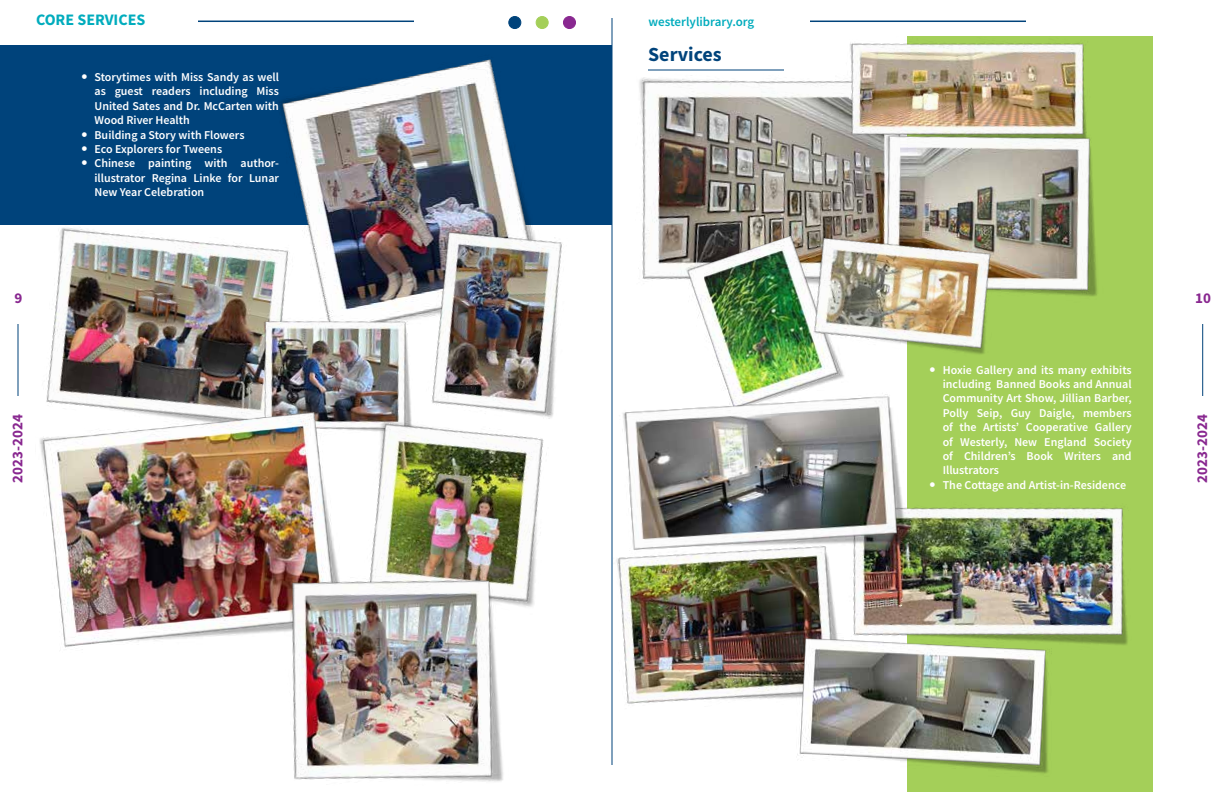
<style>
.page{position:relative;width:1224px;height:792px;background:#fff}
.page>*{position:absolute;margin:0;border:0;box-sizing:border-box;transform-origin:0 0}
.t1{font:700 20px "Source Sans Pro";color:#00437b}
.t2{font:700 16px "Source Sans Pro";color:#00acbd}
.t3{font:700 15px "Source Sans Pro";color:#892890}
.t4{font:600 13px "Source Sans Pro";color:#00acbd}
.t5{font:600 12px/14.4px "Source Sans Pro";color:#fff}
</style>
<div class="page">
<hr style="left:18px;top:324px;width:1px;height:72px;background:#00437b">
<hr style="left:1202px;top:324px;width:1px;height:72px;background:#00437b">
<hr style="left:198px;top:21px;width:216px;height:1px;background:#00437b">
<hr style="left:810px;top:21px;width:216px;height:1px;background:#00437b">
<div style="left:509px;top:17px;width:12px;height:12px;background:#00437b;border-radius:50%"></div>
<div style="left:508px;top:16px;width:13px;height:13px;border:1px solid #00437b;border-radius:50%"></div>
<div style="left:536px;top:17px;width:12px;height:12px;background:#a4cf59;border-radius:50%"></div>
<div style="left:536px;top:16px;width:13px;height:13px;border:1px solid #a4cf59;border-radius:50%"></div>
<div style="left:563px;top:17px;width:13px;height:12px;background:#892890;border-radius:50%"></div>
<div style="left:563px;top:16px;width:13px;height:13px;border:1px solid #892890;border-radius:50%"></div>
<hr style="left:612px;top:18px;width:1px;height:747px;background:#00437b">
<div style="left:0;top:45px;width:612px;height:180px;background:#00437b"></div>
<img style="left:278px;top:59px;width:249px;height:234px">
<img style="left:407px;top:213px;width:155px;height:185px">
<img style="left:46px;top:198px;width:273px;height:207px">
<img style="left:247px;top:293px;width:181px;height:112px">
<img style="left:40px;top:405px;width:302px;height:243px">
<img style="left:342px;top:398px;width:212px;height:209px">
<img style="left:261px;top:540px;width:270px;height:242px">
<img style="left:612px;top:45px;width:255px;height:276px">
<div style="left:907px;top:36px;width:246px;height:756px;background:#a4cf59"></div>
<img style="left:837px;top:20px;width:248px;height:151px">
<img style="left:867px;top:103px;width:230px;height:193px">
<img style="left:681px;top:230px;width:115px;height:129px">
<img style="left:796px;top:214px;width:213px;height:145px">
<img style="left:868px;top:507px;width:260px;height:138px">
<img style="left:611px;top:359px;width:310px;height:236px">
<img style="left:611px;top:504px;width:257px;height:243px">
<img style="left:788px;top:609px;width:274px;height:165px">
<h2 class="t2" style="left:36px;top:9px;width:111px">CORE SERVICES</h2>
<p class="t4" style="left:649px;top:13px;width:107px">westerlylibrary.org</p>
<p class="t5" style="left:95px;top:70px;width:186px">Storytimes with Miss Sandy as well as guest readers including Miss<br>United Sates and Dr. McCarten with<br>Wood River Health<br>Building a Story with Flowers<br>Eco Explorers for Tweens<br>Chinese painting with author&shy;illustrator Regina Linke for Lunar<br>New Year Celebration</p>
<h1 class="t1" style="left:648px;top:41px;width:75px">Services</h1>
<p class="t3" style="left:15px;top:288px;width:9px">9</p>
<p class="t3" style="left:1195px;top:288px;width:17px">10</p>
<p class="t5" style="left:943px;top:362px;width:191px">Hoxie Gallery and its many exhibits including Banned Books and Annual<br>Community Art Show, Jillian Barber,<br>Polly Seip, Guy Daigle, members of the Artists’ Cooperative Gallery of Westerly, New England Society of Children’s Book Writers and<br>Illustrators<br>The Cottage and Artist-in-Residence</p>
<p class="t3" style="left:7px;top:483px;width:70px;rotate:-90deg">2023-2024</p>
<p class="t3" style="left:1192px;top:483px;width:70px;rotate:-90deg">2023-2024</p>
</div>
